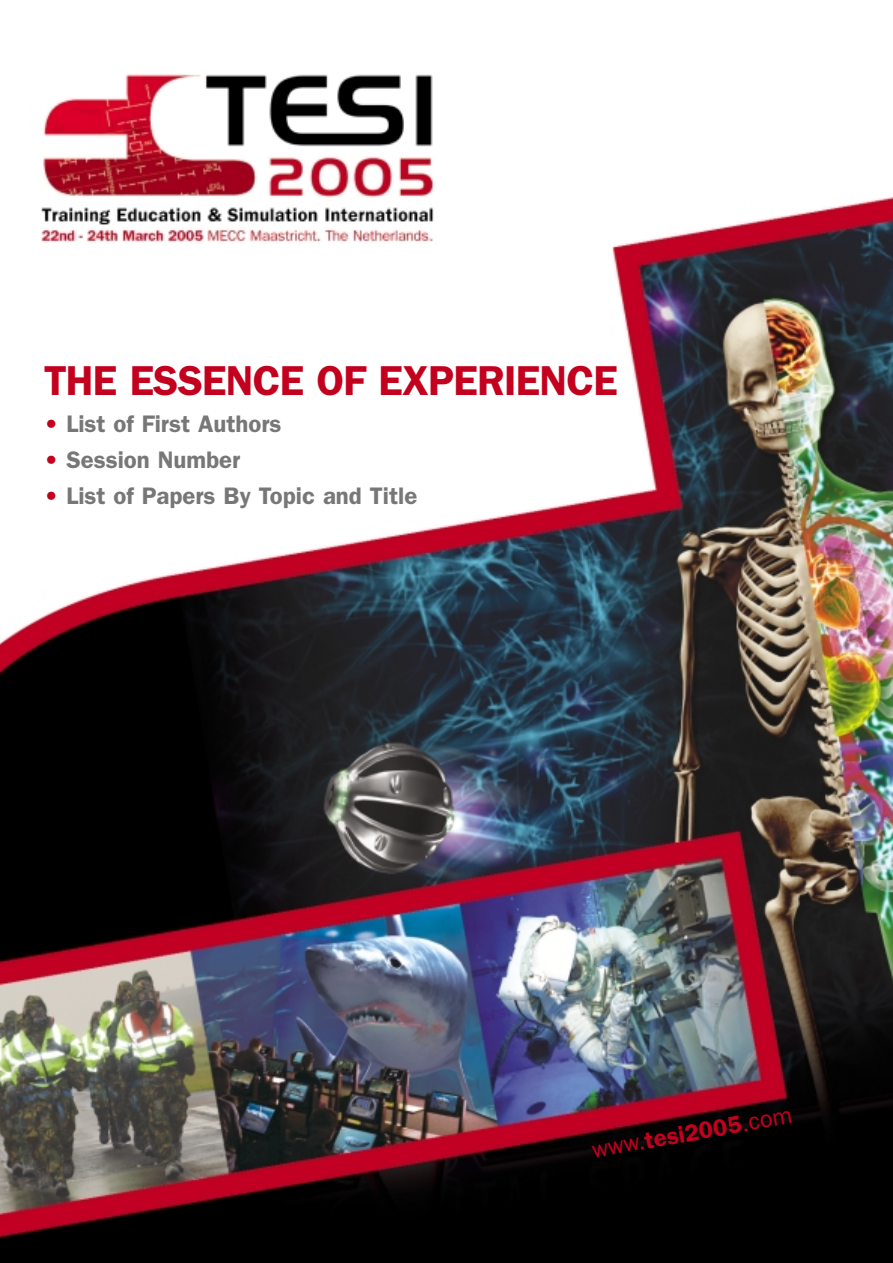
<style>
.page{position:relative;width:893px;height:1263px;background:#fff}
.page>*{position:absolute;margin:0;border:0;box-sizing:border-box;transform-origin:0 0}
.t1{font:600 42px "Franklin Gothic";letter-spacing:-.02em;color:#c3001e}
.t2{font:600 24px "Franklin Gothic";color:#777}
.t3{font:24px "Franklin Gothic";color:#c3001e}
.s1{color:#c3001e}
.s2{font-weight:600}
</style>
<div class="page">
<img style="left:0;top:197px;width:892px;height:1066px">
<img style="left:29px;top:74px;width:426px;height:177px">
<h1 class="t1" style="left:44px;top:366px;width:575px">THE ESSENCE OF EXPERIENCE</h1>
<p class="t2" style="left:44px;top:416px;width:239px"><span class="s1">•</span> List of First Authors</p>
<p class="t2" style="left:44px;top:452px;width:198px"><span class="s1">•</span> Session Number</p>
<p class="t2" style="left:44px;top:488px;width:375px"><span class="s1">•</span> List of Papers By Topic and Title</p>
<p class="t3" style="left:591px;top:1142px;width:204px;rotate:-10deg">www.<span class="s2">tesi2005</span>.com</p>
</div>
